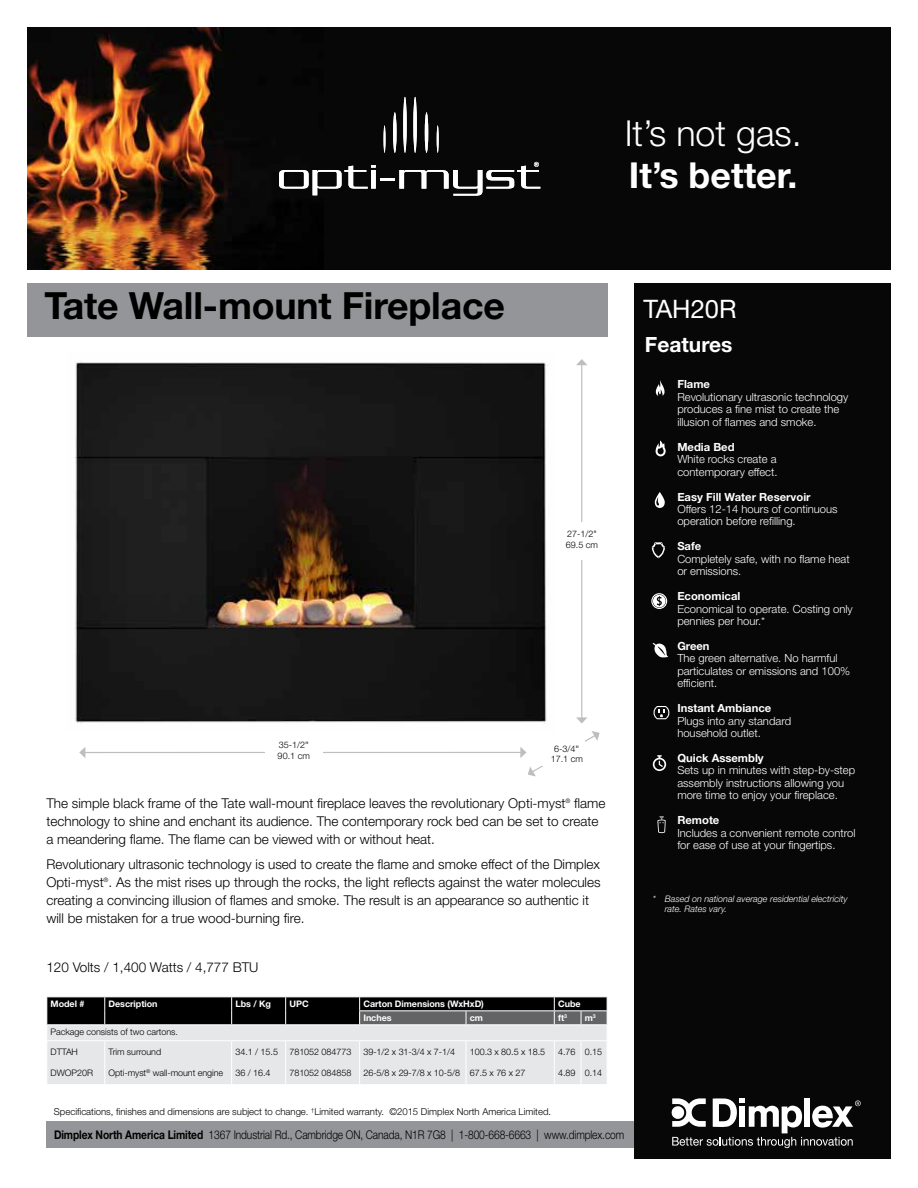
<style>
.page{position:relative;width:918px;height:1188px;background:#fff}
.page>*{position:absolute;margin:0;border:0;box-sizing:border-box;transform-origin:0 0}
.t1{font:700 37.5px "Helvetica Neue LT Std";letter-spacing:-.005em;color:#000}
.t2{font:300 35.85px "Helvetica Neue LT Std";color:#fff}
.t3{font:700 35.85px "Helvetica Neue LT Std";color:#fff}
.t4{font:25.5px "Helvetica Neue LT Std";color:#fff}
.t5{font:700 21px "Helvetica Neue LT Std";color:#fff}
.t6{font:300 13.5px/18px "Helvetica Neue LT Std";color:#000}
.t7{font:300 12px "Helvetica Neue LT Std";letter-spacing:-.01em;color:#000;scale:.85 1}
.t8{font:300 11.25px/12.5px "Helvetica Neue LT Std";color:#fff}
.t9{font:700 11.25px "Helvetica Neue LT Std";color:#fff}
.t10{font:300 9.6px "Helvetica Neue LT Std";color:#000}
.t11{font:300 9px/10.5px "Helvetica Neue LT Std";letter-spacing:-.005em;color:#000}
.t12{font:700 9px "Helvetica Neue LT Std";letter-spacing:-.005em;color:#fff}
.t13{font:italic 300 9px/10.5px "Helvetica Neue LT Std";color:#fff}
.s1{font-weight:400;font-stretch:condensed}
.s2{font-weight:700}
</style>
<div class="page">
<div style="left:324px;top:27px;width:567px;height:243px;background:#060706"></div>
<img style="left:27px;top:27px;width:297px;height:243px">
<div style="left:46px;top:1121px;width:593px;height:27px;background:#939598"></div>
<div style="left:634px;top:284px;width:257px;height:875px;background:#060706"></div>
<svg style="left:671px;top:1098px;width:190px;height:50px"></svg>
<div style="left:27px;top:284px;width:581px;height:54px;background:#939598"></div>
<svg style="left:279px;top:165px;width:97px;height:30px"></svg>
<hr style="left:380px;top:178px;width:15px;height:3px;background:#fff">
<svg style="left:393px;top:112px;width:4px;height:41px"></svg>
<svg style="left:403px;top:97px;width:4px;height:56px"></svg>
<svg style="left:413px;top:97px;width:4px;height:56px"></svg>
<hr style="left:425px;top:112px;width:3px;height:41px;background:#fff;border-radius:50%">
<hr style="left:384px;top:125px;width:2px;height:28px;background:#fff;border-radius:50%">
<hr style="left:437px;top:125px;width:2px;height:28px;background:#fff;border-radius:50%">
<svg style="left:399px;top:162px;width:141px;height:34px"></svg>
<svg style="left:656px;top:378px;width:9px;height:18px"></svg>
<svg style="left:657px;top:816px;width:9px;height:17px"></svg>
<svg style="left:652px;top:643px;width:16px;height:15px"></svg>
<svg style="left:654px;top:706px;width:15px;height:13px"></svg>
<svg style="left:651px;top:593px;width:16px;height:16px"></svg>
<svg style="left:655px;top:441px;width:11px;height:15px"></svg>
<svg style="left:655px;top:492px;width:10px;height:16px"></svg>
<svg style="left:653px;top:755px;width:13px;height:16px"></svg>
<svg style="left:652px;top:542px;width:13px;height:16px"></svg>
<svg style="left:46px;top:996px;width:562px;height:88px;background:#a9aaaa"></svg>
<img style="left:75px;top:361px;width:473px;height:362px">
<hr style="left:581px;top:364px;width:1px;height:354px;background:#bcbec0">
<svg style="left:576px;top:359px;width:11px;height:6px"></svg>
<svg style="left:576px;top:717px;width:11px;height:7px"></svg>
<div style="left:563px;top:522px;width:35px;height:38px;background:#fff"></div>
<hr style="left:85px;top:752px;width:436px;height:1px;background:#bcbec0">
<svg style="left:79px;top:747px;width:6px;height:11px"></svg>
<svg style="left:520px;top:731px;width:80px;height:45px"></svg>
<div style="left:265px;top:744px;width:57px;height:20px;background:#fff"></div>
<h2 class="t2" style="left:625px;top:112px;width:179px">It’s not gas.</h2>
<h2 class="t3" style="left:629px;top:153px;width:170px">It’s better.</h2>
<h1 class="t1" style="left:44px;top:283px;width:462px">Tate Wall-mount Fireplace</h1>
<p class="t11" style="left:278px;top:739px;width:34px">35-1/2<span class="s1">"<br></span>90.1 cm</p>
<p class="t11" style="left:566px;top:529px;width:34px">27-1/2"<br>69.5 cm</p>
<p class="t11" style="left:551px;top:743px;width:34px;text-align:center">6-3/4<span class="s1">"<br></span>17.1 cm</p>
<p class="t6" style="left:46px;top:794px;width:561px">The simple black frame of the Tate wall-mount fireplace leaves the revolutionary Opti-myst<sup>®</sup> flame technology to shine and enchant its audience. The contemporary rock bed can be set to create a meandering flame. The flame can be viewed with or without heat.</p>
<p class="t6" style="left:46px;top:855px;width:556px">Revolutionary ultrasonic technology is used to create the flame and smoke effect of the Dimplex Opti-myst<sup>®</sup>. As the mist rises up through the rocks, the light reflects against the water molecules creating a convincing illusion of flames and smoke. The result is an appearance so authentic it will be mistaken for a true wood-burning fire.</p>
<p class="t6" style="left:46px;top:958px;width:214px">120 Volts / 1,400 Watts / 4,777 BTU</p>
<p class="t12" style="left:51px;top:998px;width:35px">Model #</p>
<p class="t12" style="left:109px;top:998px;width:51px">Description</p>
<p class="t12" style="left:235px;top:998px;width:37px">Lbs / Kg</p>
<p class="t12" style="left:289px;top:998px;width:21px">UPC</p>
<p class="t12" style="left:363px;top:998px;width:122px">Carton Dimensions (WxHxD)</p>
<p class="t12" style="left:558px;top:998px;width:24px">Cube</p>
<p class="t12" style="left:363px;top:1012px;width:30px">Inches</p>
<p class="t12" style="left:470px;top:1012px;width:15px">cm</p>
<p class="t12" style="left:558px;top:1012px;width:10px">ft<sup>3</sup></p>
<p class="t12" style="left:585px;top:1012px;width:13px">m<sup>3</sup></p>
<p class="t11" style="left:51px;top:1026px;width:129px">Package consists of two cartons.</p>
<p class="t11" style="left:51px;top:1047px;width:29px">DTTAH</p>
<p class="t11" style="left:51px;top:1068px;width:44px">DWOP20R</p>
<p class="t11" style="left:235px;top:1047px;width:44px">34.1 / 15.5</p>
<p class="t11" style="left:235px;top:1068px;width:37px">36 / 16.4</p>
<p class="t11" style="left:363px;top:1047px;width:93px">39-1/2 x 31-3/4 x 7-1/4</p>
<p class="t11" style="left:363px;top:1068px;width:98px">26-5/8 x 29-7/8 x 10-5/8</p>
<p class="t11" style="left:109px;top:1047px;width:54px">Trim surround</p>
<p class="t11" style="left:109px;top:1068px;width:116px">Opti-myst<sup>®</sup> wall-mount engine</p>
<p class="t11" style="left:289px;top:1047px;width:64px">781052 084773</p>
<p class="t11" style="left:289px;top:1068px;width:64px">781052 084858</p>
<p class="t11" style="left:470px;top:1047px;width:77px">100.3 x 80.5 x 18.5</p>
<p class="t11" style="left:470px;top:1068px;width:57px">67.5 x 76 x 27</p>
<p class="t11" style="left:558px;top:1047px;width:19px">4.76</p>
<p class="t11" style="left:558px;top:1068px;width:19px">4.89</p>
<p class="t11" style="left:585px;top:1047px;width:19px">0.15</p>
<p class="t11" style="left:585px;top:1068px;width:19px">0.14</p>
<p class="t10" style="left:54px;top:1105px;width:499px">Specifications, finishes and dimensions are subject to change. <sup>†</sup>Limited warranty. ©2015 Dimplex North America Limited.</p>
<h3 class="t4" style="left:643px;top:294px;width:95px">TAH20R</h3>
<h3 class="t5" style="left:645px;top:332px;width:89px">Features</h3>
<p class="t9" style="left:677px;top:377px;width:34px">Flame</p>
<p class="t8" style="left:677px;top:390px;width:173px">Revolutionary ultrasonic technology produces a fine mist to create the illusion of flames and smoke.</p>
<p class="t9" style="left:677px;top:440px;width:59px">Media Bed</p>
<p class="t8" style="left:677px;top:453px;width:102px">White rocks create a contemporary effect.</p>
<p class="t9" style="left:677px;top:490px;width:135px">Easy Fill Water Reservoir</p>
<p class="t8" style="left:677px;top:502px;width:162px">Offers 12-14 hours of continuous operation before refilling.</p>
<p class="t9" style="left:677px;top:539px;width:25px">Safe</p>
<p class="t8" style="left:677px;top:552px;width:174px">Completely safe, with no flame heat or emissions.</p>
<p class="t9" style="left:677px;top:589px;width:65px">Economical</p>
<p class="t8" style="left:677px;top:602px;width:177px">Economical to operate. Costing only pennies per hour.*</p>
<p class="t9" style="left:677px;top:639px;width:34px">Green</p>
<p class="t8" style="left:677px;top:652px;width:174px">The green alternative. No harmful particulates or emissions and 100% efficient.</p>
<p class="t9" style="left:677px;top:701px;width:95px">Instant Ambiance</p>
<p class="t8" style="left:677px;top:714px;width:115px">Plugs into any standard household outlet.</p>
<p class="t9" style="left:677px;top:751px;width:88px">Quick Assembly</p>
<p class="t8" style="left:677px;top:764px;width:179px">Sets up in minutes with step-by-step assembly instructions allowing you more time to enjoy your fireplace.</p>
<p class="t9" style="left:677px;top:813px;width:44px">Remote</p>
<p class="t8" style="left:677px;top:826px;width:180px">Includes a convenient remote control for ease of use at your fingertips.</p>
<p class="t13" style="left:665px;top:893px;width:184px;text-indent:-12px">* Based on national average residential electricity rate. Rates vary.</p>
<p class="t7" style="left:54px;top:1127px;width:672px"><span class="s2">Dimplex North America Limited</span> 1367 Industrial Rd., Cambridge ON, Canada, N1R 7G8 | 1-800-668-6663 | www.dimplex.com</p>
</div>
